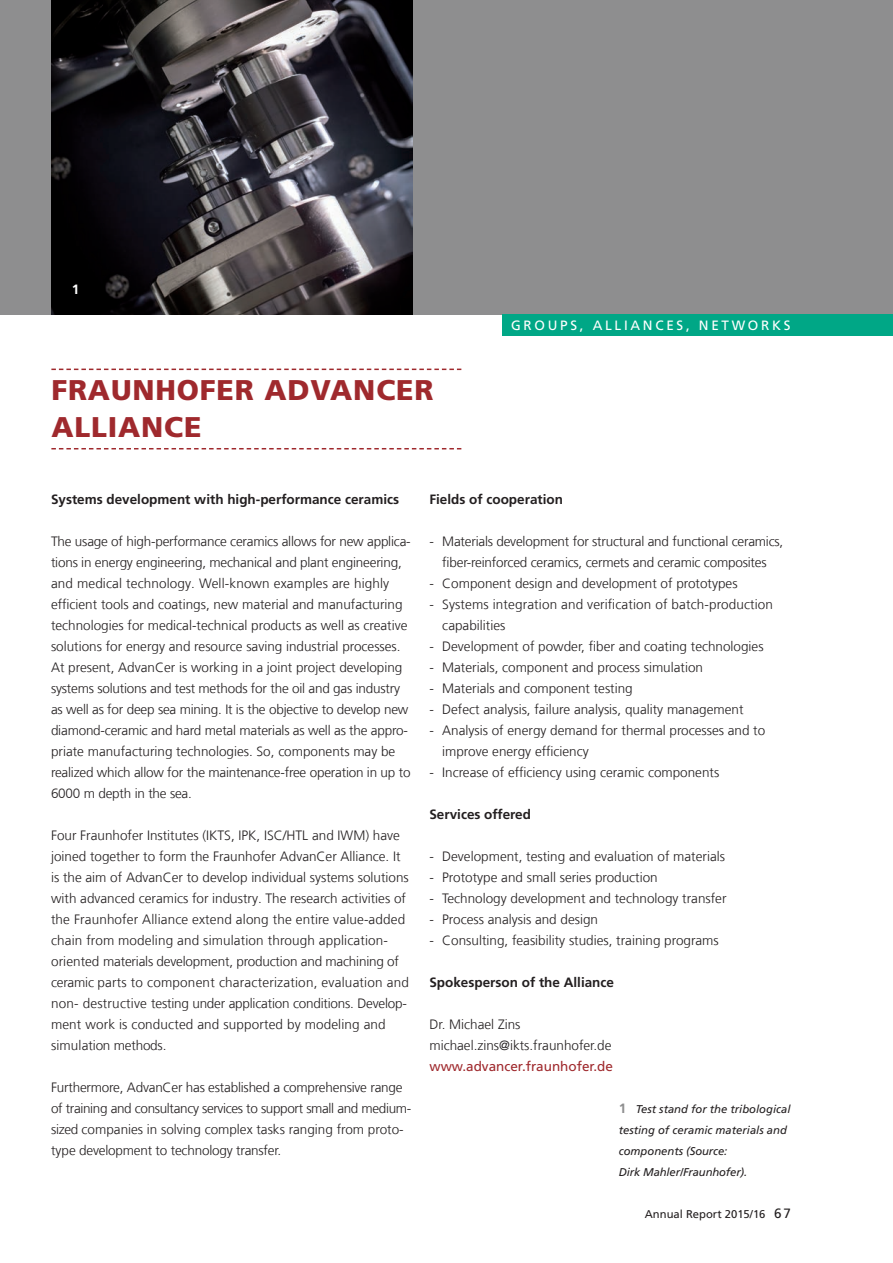
<style>
.page{position:relative;width:893px;height:1263px;background:#fff}
.page>*{position:absolute;margin:0;border:0;box-sizing:border-box;transform-origin:0 0}
.t1{font:900 28.5px/37.5px "Frutiger LT Com";letter-spacing:.03em;color:#9f292d}
.t2{font:300 13.5px/21px "Frutiger LT Com";color:#231f20}
.t3{font:700 13.5px "Frutiger LT Com";color:#231f20}
.t4{font:13.5px "Frutiger LT Com";color:#9f292d}
.t5{font:13.5px "Frutiger LT Com";letter-spacing:.2em;color:#fff}
.t6{font:700 13.5px "Frutiger LT Com";color:#fff}
.t7{font:italic 11.25px/21px "Frutiger LT Com";color:#231f20}
.t8{font:11.25px "Frutiger LT Com";color:#231f20}
.s1{font-weight:700;font-style:normal;font-size:13.5px;color:#8e8e8f}
.s2{font-size:13.5px}
</style>
<div class="page">
<div style="left:0;top:0;width:893px;height:315px;background:#8e8e8f"></div>
<div style="left:503px;top:315px;width:390px;height:21px;background:#00a786"></div>
<svg style="left:51px;top:369px;width:410px;height:1px"></svg>
<svg style="left:51px;top:448px;width:410px;height:1px"></svg>
<img style="left:51px;top:0;width:361px;height:315px">
<p class="t6" style="left:72px;top:281px;width:9px">1</p>
<h1 class="t1" style="left:51px;top:371px;width:384px">FRAUNHOFER ADVANCER<br>ALLIANCE</h1>
<p class="t5" style="left:511px;top:318px;width:281px">GROUPS, ALLIANCES, NETWORKS</p>
<p class="t3" style="left:51px;top:491px;width:350px">Systems development with high-performance ceramics</p>
<p class="t2" style="left:51px;top:531px;width:361px">The usage of high-performance ceramics allows for new applica&shy;tions in energy engineering, mechanical and plant engineering, and medical technology. Well-known examples are highly efficient tools and coatings, new material and manufacturing technologies for medical-technical products as well as creative solutions for energy and resource saving industrial processes.<br>At present, AdvanCer is working in a joint project developing systems solutions and test methods for the oil and gas industry as well as for deep sea mining. It is the objective to develop new diamond-ceramic and hard metal materials as well as the appro&shy;priate manufacturing technologies. So, components may be realized which allow for the maintenance-free operation in up to 6000 m depth in the sea.</p>
<p class="t2" style="left:51px;top:825px;width:360px">Four Fraunhofer Institutes (IKTS, IPK, ISC/HTL and IWM) have joined together to form the Fraunhofer AdvanCer Alliance. It is the aim of AdvanCer to develop individual systems solutions with advanced ceramics for industry. The research activities of the Fraunhofer Alliance extend along the entire value-added chain from modeling and simulation through application&shy;oriented materials development, production and machining of ceramic parts to component characterization, evaluation and non- destructive testing under application conditions. Develop&shy;ment work is conducted and supported by modeling and simulation methods.</p>
<p class="t2" style="left:51px;top:1077px;width:362px">Furthermore, AdvanCer has established a comprehensive range of training and consultancy services to support small and medium&shy;sized companies in solving complex tasks ranging from proto&shy;type development to technology transfer.</p>
<p class="t3" style="left:429px;top:492px;width:135px">Fields of cooperation</p>
<p class="t2" style="left:429px;top:531px;width:355px;text-align:center">- Materials development for structural and functional ceramics, fiber-reinforced ceramics, cermets and ceramic composites</p>
<p class="t2" style="left:429px;top:573px;width:310px">- Component design and development of prototypes</p>
<p class="t2" style="left:442px;top:594px;width:332px;text-indent:-13px">- Systems integration and verification of batch-production capabilities</p>
<p class="t2" style="left:429px;top:636px;width:336px">- Development of powder, fiber and coating technologies</p>
<p class="t2" style="left:429px;top:657px;width:275px">- Materials, component and process simulation</p>
<p class="t2" style="left:429px;top:678px;width:205px">- Materials and component testing</p>
<p class="t2" style="left:429px;top:699px;width:316px">- Defect analysis, failure analysis, quality management</p>
<p class="t2" style="left:442px;top:720px;width:325px;text-indent:-13px">- Analysis of energy demand for thermal processes and to improve energy efficiency</p>
<p class="t2" style="left:429px;top:762px;width:291px">- Increase of efficiency using ceramic components</p>
<p class="t3" style="left:429px;top:807px;width:103px">Services offered</p>
<p class="t2" style="left:429px;top:846px;width:297px">- Development, testing and evaluation of materials</p>
<p class="t2" style="left:429px;top:867px;width:230px">- Prototype and small series production</p>
<p class="t2" style="left:429px;top:888px;width:299px">- Technology development and technology transfer</p>
<p class="t2" style="left:429px;top:909px;width:170px">- Process analysis and design</p>
<p class="t2" style="left:429px;top:930px;width:291px">- Consulting, feasibility studies, training programs</p>
<p class="t3" style="left:429px;top:975px;width:186px">Spokesperson of the Alliance</p>
<p class="t2" style="left:429px;top:1014px;width:184px">Dr. Michael Zins michael.zins@ikts.fraunhofer.de</p>
<p class="t4" style="left:429px;top:1059px;width:185px">www.advancer.fraunhofer.de</p>
<p class="t7" style="left:619px;top:1099px;width:173px"><span class="s1">1</span> Test stand for the tribological testing of ceramic materials and components (Source:<br>Dirk Mahler/Fraunhofer).</p>
<p class="t8" style="left:645px;top:1207px;width:148px">Annual Report 2015/16 <span class="s2">67</span></p>
</div>
